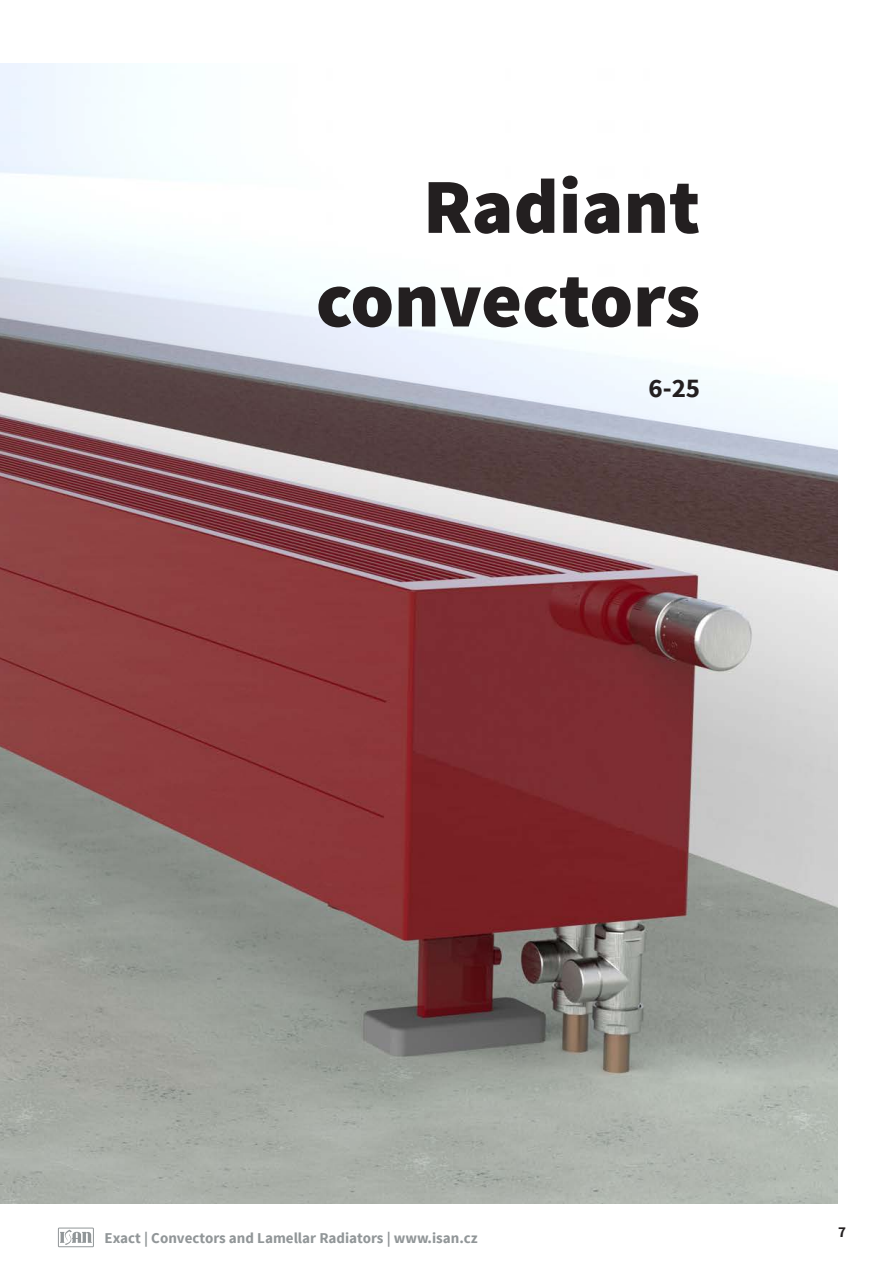
<style>
.page{position:relative;width:893px;height:1263px;background:#fff}
.page>*{position:absolute;margin:0;border:0;box-sizing:border-box;transform-origin:0 0}
.t1{font:900 78px/93.6px "Source Sans Pro";color:#231f20;text-align:right}
.t2{font:700 27px "Source Sans Pro";color:#231f20}
.t3{font:700 15px "Source Sans Pro";color:#919698}
.t4{font:700 15px "Source Sans Pro";color:#231f20}
</style>
<div class="page">
<div style="left:58px;top:1227px;width:36px;height:20px;border:1px solid #919698"></div>
<svg style="left:60px;top:1229px;width:32px;height:16px"></svg>
<img style="left:0;top:64px;width:838px;height:1139px">
<h1 class="t1" style="left:316px;top:164px;width:386px">Radiant convectors</h1>
<h2 class="t2" style="left:648px;top:371px;width:53px">6-25</h2>
<p class="t3" style="left:104px;top:1228px;width:375px">Exact | Convectors and Lamellar Radiators | www.isan.cz</p>
<p class="t4" style="left:838px;top:1222px;width:9px">7</p>
</div>
